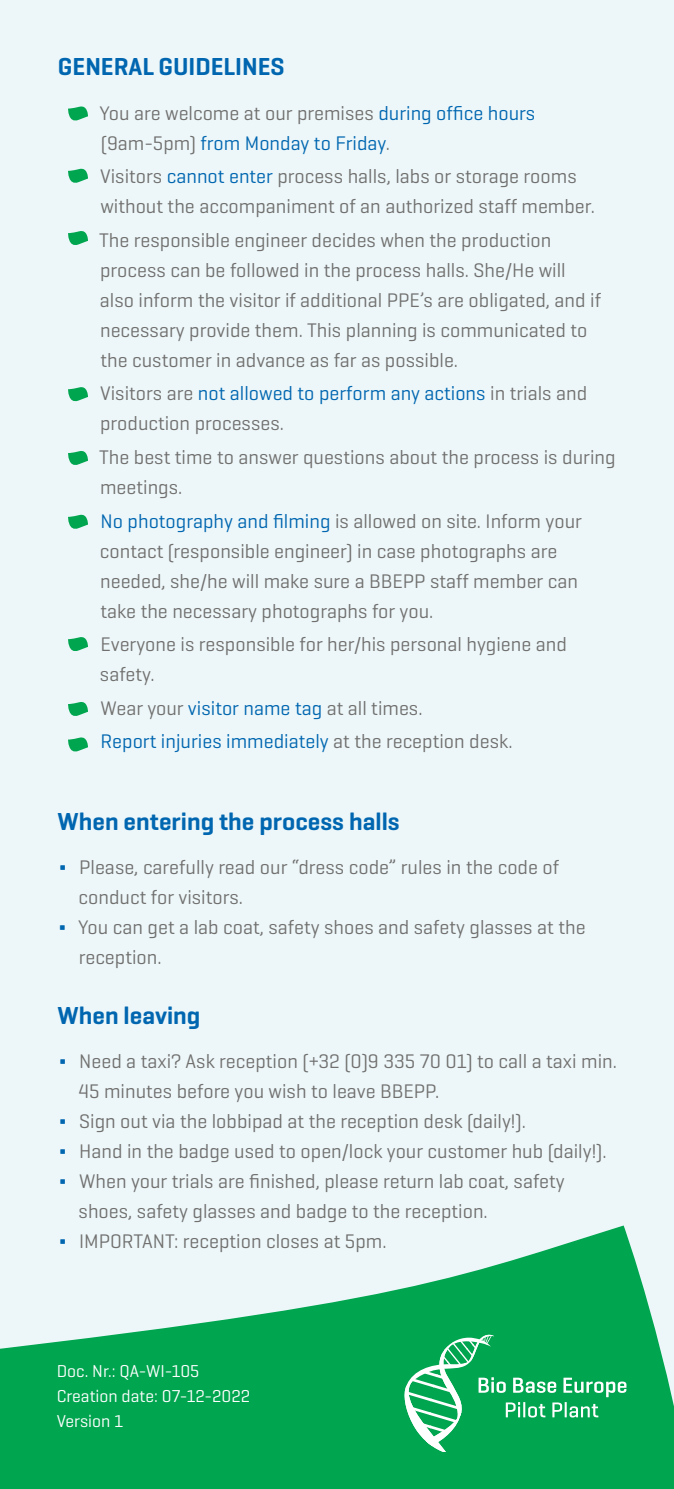
<style>
.page{position:relative;width:674px;height:1489px;background:#fff}
.page>*{position:absolute;margin:0;border:0;box-sizing:border-box;transform-origin:0 0}
.t1{font:600 25px "Geogrotesque";color:#0066b0}
.t2{font:20px/30px "Geogrotesque";color:#71706f}
.t3{font:20px/33.5px "Geogrotesque";color:#0066b0}
.t4{font:17.5px/25px "Geogrotesque";color:#fff}
.s1{font-weight:600;color:#0066b0}
.s2{color:#0066b0}
.s3{font-weight:600}
.s4{color:#71706f}
</style>
<div class="page">
<div style="left:0;top:0;width:673px;height:1488px;background:#edf7f9"></div>
<svg style="left:0;top:1225px;width:673px;height:263px;fill:#00a54f"></svg>
<svg style="left:68px;top:106px;width:20px;height:15px"></svg>
<svg style="left:68px;top:168px;width:20px;height:15px"></svg>
<svg style="left:68px;top:231px;width:20px;height:14px"></svg>
<svg style="left:68px;top:387px;width:20px;height:15px"></svg>
<svg style="left:68px;top:451px;width:20px;height:14px"></svg>
<svg style="left:68px;top:514px;width:20px;height:15px"></svg>
<svg style="left:68px;top:637px;width:20px;height:14px"></svg>
<svg style="left:68px;top:702px;width:20px;height:14px"></svg>
<svg style="left:68px;top:737px;width:20px;height:15px"></svg>
<svg style="left:404px;top:1334px;width:222px;height:117px"></svg>
<p class="t1" style="left:58px;top:51px;width:228px">GENERAL GUIDELINES</p>
<p class="t2" style="left:101px;top:97px;width:436px;text-indent:-28px"><span class="s1">Δ</span> You are welcome at our premises <span class="s2">during office hours </span>(9am-5pm) <span class="s2">from Monday to Friday</span>.</p>
<p class="t2" style="left:100px;top:161px;width:495px;text-indent:-28px"><span class="s1">Δ</span> Visitors <span class="s2">cannot enter</span> process halls, labs or storage rooms without the accompaniment of an authorized staff member.</p>
<p class="t2" style="left:100px;top:224px;width:502px;text-indent:-27px"><span class="s1">Δ</span> The responsible engineer decides when the production process can be followed in the process halls. She/He will also inform the visitor if additional PPE’s are obligated, and if necessary provide them. This planning is communicated to the customer in advance as far as possible.</p>
<p class="t2" style="left:100px;top:378px;width:488px;text-indent:-27px"><span class="s1">Δ</span> Visitors are <span class="s2">not allowed to perform any actions</span> in trials and production processes.</p>
<p class="t2" style="left:100px;top:441px;width:516px;text-indent:-27px"><span class="s1">Δ</span> The best time to answer questions about the process is during meetings.</p>
<p class="t2" style="left:100px;top:505px;width:483px;text-indent:-27px"><span class="s1">Δ</span> <span class="s2">No photography and filming</span> is allowed on site. Inform your contact (responsible engineer) in case photographs are needed, she/he will make sure a BBEPP staff member can take the necessary photographs for you.</p>
<p class="t2" style="left:100px;top:628px;width:468px;text-indent:-27px"><span class="s1">Δ</span> Everyone is responsible for her/his personal hygiene and safety.</p>
<p class="t3" style="left:73px;top:690px;width:441px"><span class="s3">Δ</span> <span class="s4">Wear your</span> visitor name tag <span class="s4">at all times.<br></span><span class="s3">Δ</span> Report injuries immediately <span class="s4">at the reception desk.</span></p>
<p class="t1" style="left:58px;top:805px;width:343px">When entering the process halls</p>
<p class="t2" style="left:59px;top:851px;width:501px"><span class="s1">Δ</span> Please, carefully read our “dress code” rules in the code of</p>
<p class="t2" style="left:79px;top:881px;width:166px">conduct for visitors.</p>
<p class="t2" style="left:59px;top:911px;width:528px"><span class="s1">Δ</span> You can get a lab coat, safety shoes and safety glasses at the</p>
<p class="t2" style="left:79px;top:941px;width:84px">reception.</p>
<p class="t1" style="left:58px;top:999px;width:144px">When leaving</p>
<p class="t2" style="left:59px;top:1045px;width:559px"><span class="s1">Δ</span> Need a taxi? Ask reception (+32 (0)9 335 70 01) to call a taxi min.</p>
<p class="t2" style="left:78px;top:1075px;width:362px">45 minutes before you wish to leave BBEPP.</p>
<p class="t2" style="left:59px;top:1105px;width:468px"><span class="s1">Δ</span> Sign out via the lobbipad at the reception desk (daily!).</p>
<p class="t2" style="left:59px;top:1135px;width:549px"><span class="s1">Δ</span> Hand in the badge used to open/lock your customer hub (daily!).</p>
<p class="t2" style="left:59px;top:1165px;width:507px"><span class="s1">Δ</span> When your trials are finished, please return lab coat, safety</p>
<p class="t2" style="left:79px;top:1195px;width:410px">shoes, safety glasses and badge to the reception.</p>
<p class="t2" style="left:59px;top:1225px;width:329px"><span class="s1">Δ</span> IMPORTANT: reception closes at 5pm.</p>
<p class="t4" style="left:57px;top:1357px;width:195px">Doc. Nr.: QA-WI-105<br>Creation date: 07-12-2022<br>Version 1</p>
</div>
